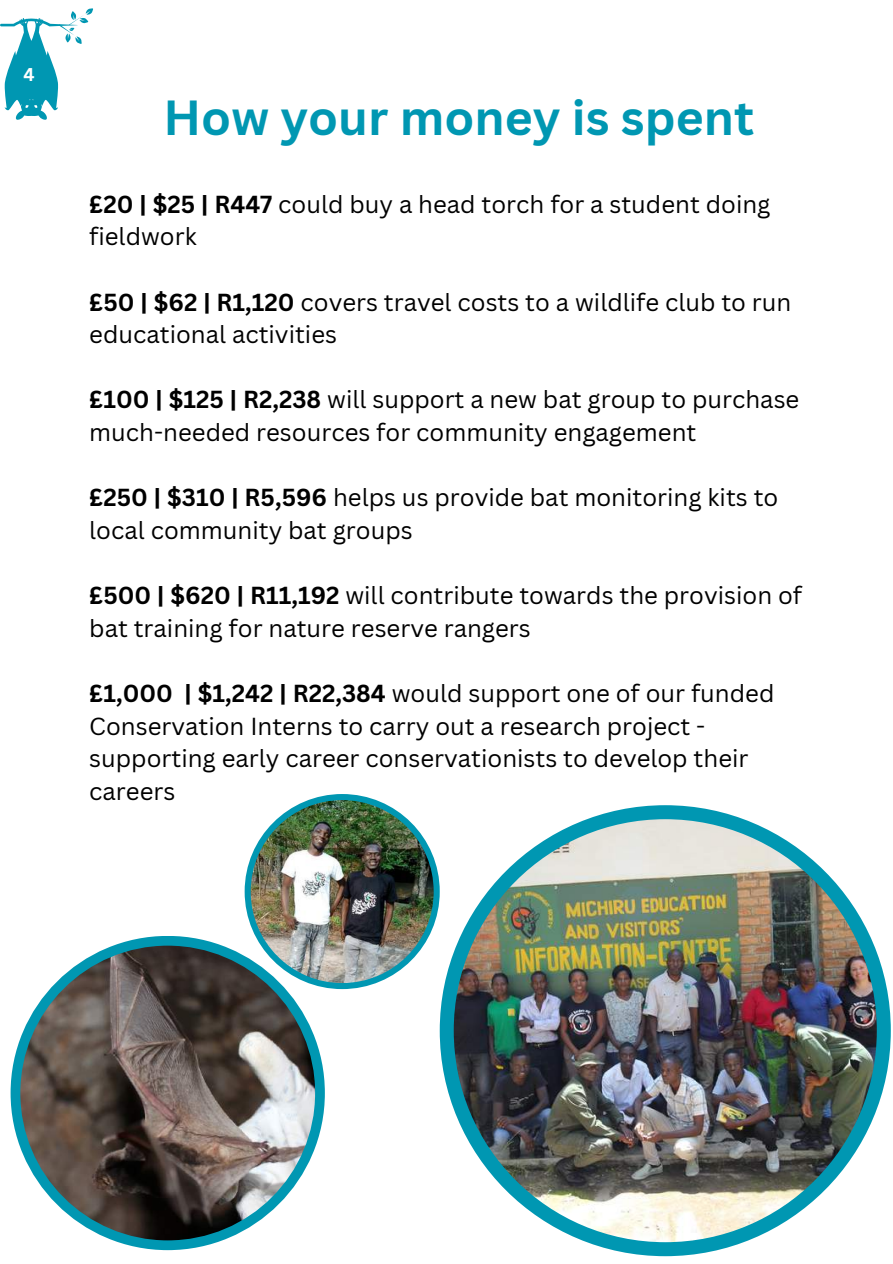
<style>
.page{position:relative;width:893px;height:1264px;background:#fff}
.page>*{position:absolute;margin:0;border:0;box-sizing:border-box;transform-origin:0 0}
.t1{font:700 48px "Canva Sans";color:#0097b2}
.t2{font:24px/32.5px "Canva Sans";color:#000}
.t3{font:700 18px "Canva Sans";color:#fff}
.s1{font-weight:700}
</style>
<div class="page">
<svg style="left:0;top:8px;width:93px;height:112px"></svg>
<div style="left:439px;top:805px;width:451px;height:451px;background:#0097b2;border-radius:50%"></div>
<img style="left:453px;top:819px;width:423px;height:423px;border-radius:50%">
<svg style="left:244px;top:794px;width:195px;height:195px;background:#0d99b1"></svg>
<img style="left:251px;top:800px;width:182px;height:183px;border-radius:50%">
<div style="left:11px;top:935px;width:314px;height:315px;background:#0097b2;border-radius:50%"></div>
<img style="left:20px;top:945px;width:295px;height:295px;border-radius:50%">
<p class="t3" style="left:24px;top:62px;width:13px">4</p>
<h1 class="t1" style="left:163px;top:84px;width:592px">How your money is spent</h1>
<p class="t2" style="left:89px;top:187px;width:682px"><span class="s1">£20 | $25 | R447</span> could buy a head torch for a student doing fieldwork</p>
<p class="t2" style="left:89px;top:285px;width:703px"><span class="s1">£50 | $62 | R1,120</span> covers travel costs to a wildlife club to run educational activities</p>
<p class="t2" style="left:89px;top:383px;width:711px"><span class="s1">£100 | $125 | R2,238</span> will support a new bat group to purchase much-needed resources for community engagement</p>
<p class="t2" style="left:89px;top:480px;width:690px"><span class="s1">£250 | $310 | R5,596</span> helps us provide bat monitoring kits to local community bat groups</p>
<p class="t2" style="left:89px;top:578px;width:714px"><span class="s1">£500 | $620 | R11,192</span> will contribute towards the provision of bat training for nature reserve rangers</p>
<p class="t2" style="left:89px;top:676px;width:686px"><span class="s1">£1,000 | $1,242 | R22,384</span> would support one of our funded Conservation Interns to carry out a research project - supporting early career conservationists to develop their careers</p>
</div>
